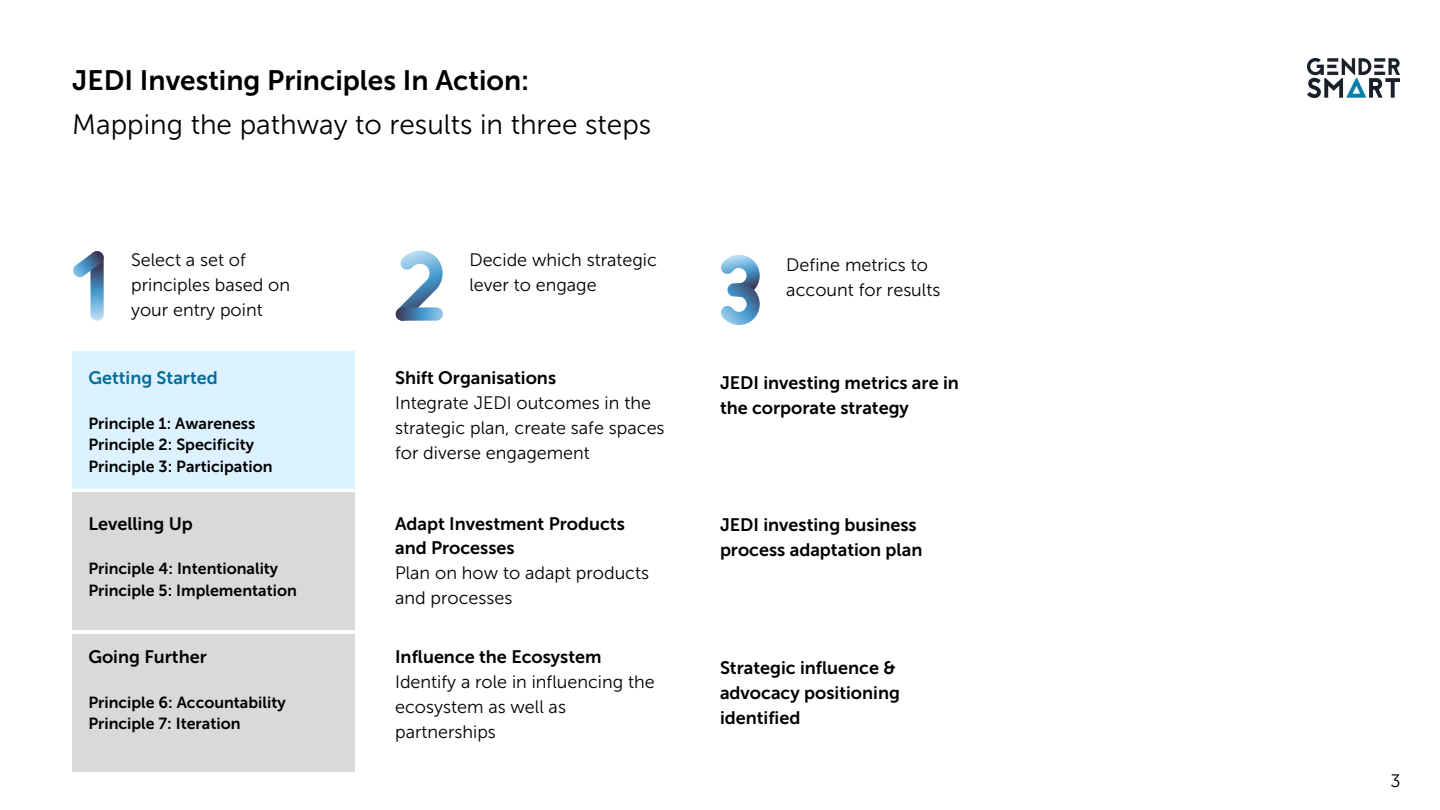
<style>
.page{position:relative;width:1440px;height:810px;background:#fff}
.page>*{position:absolute;margin:0;border:0;box-sizing:border-box;transform-origin:0 0}
.t1{font:28px "Museo Sans 300";color:#000}
.t2{font:28px "Museo Sans 700";color:#000}
.t3{font:18px/24.8px "Museo Sans 300";color:#000}
.t4{font:18px/24.8px "Museo Sans 700";color:#000}
.t5{font:18px "Museo Sans 700";color:#066d9b}
.t6{font:16px/21.8px "Museo Sans 700";color:#000}
</style>
<div class="page">
<img style="left:1308px;top:59px;width:91px;height:39px">
<div style="left:72px;top:351px;width:283px;height:138px;background:#ddf2ff"></div>
<svg style="left:90px;top:251px;width:14px;height:70px"></svg>
<svg style="left:73px;top:251px;width:31px;height:26px"></svg>
<svg style="left:395px;top:250px;width:48px;height:71px"></svg>
<svg style="left:720px;top:255px;width:40px;height:70px"></svg>
<div style="left:72px;top:493px;width:283px;height:137px;background:#d9d9d9"></div>
<div style="left:72px;top:634px;width:283px;height:137px;background:#d9d9d9"></div>
<h1 class="t2" style="left:72px;top:64px;width:459px">JEDI Investing Principles In Action:</h1>
<h1 class="t1" style="left:72px;top:108px;width:580px">Mapping the pathway to results in three steps</h1>
<p class="t3" style="left:131px;top:248px;width:160px">Select a set of principles based on your entry point</p>
<p class="t5" style="left:88px;top:368px;width:131px">Getting Started</p>
<p class="t6" style="left:88px;top:412px;width:186px">Principle 1: Awareness<br>Principle 2: Specificity<br>Principle 3: Participation</p>
<p class="t4" style="left:88px;top:511px;width:106px">Levelling Up</p>
<p class="t6" style="left:88px;top:557px;width:210px">Principle 4: Intentionality<br>Principle 5: Implementation</p>
<p class="t4" style="left:88px;top:645px;width:120px">Going Further</p>
<p class="t6" style="left:88px;top:691px;width:199px">Principle 6: Accountability<br>Principle 7: Iteration</p>
<p class="t3" style="left:469px;top:248px;width:189px">Decide which strategic lever to engage</p>
<p class="t3" style="left:786px;top:252px;width:156px">Define metrics to account for results</p>
<p class="t4" style="left:395px;top:366px;width:163px">Shift Organisations</p>
<p class="t3" style="left:395px;top:391px;width:271px">Integrate JEDI outcomes in the strategic plan, create safe spaces for diverse engagement</p>
<p class="t4" style="left:395px;top:511px;width:231px">Adapt Investment Products and Processes</p>
<p class="t3" style="left:395px;top:561px;width:256px">Plan on how to adapt products and processes</p>
<p class="t4" style="left:395px;top:645px;width:208px">Influence the Ecosystem</p>
<p class="t3" style="left:395px;top:670px;width:261px">Identify a role in influencing the ecosystem as well as partnerships</p>
<p class="t4" style="left:720px;top:370px;width:240px">JEDI investing metrics are in the corporate strategy</p>
<p class="t4" style="left:720px;top:513px;width:204px">JEDI investing business process adaptation plan</p>
<p class="t4" style="left:720px;top:655px;width:181px">Strategic influence &amp; advocacy positioning identified</p>
<p class="t3" style="left:1390px;top:769px;width:12px">3</p>
</div>
